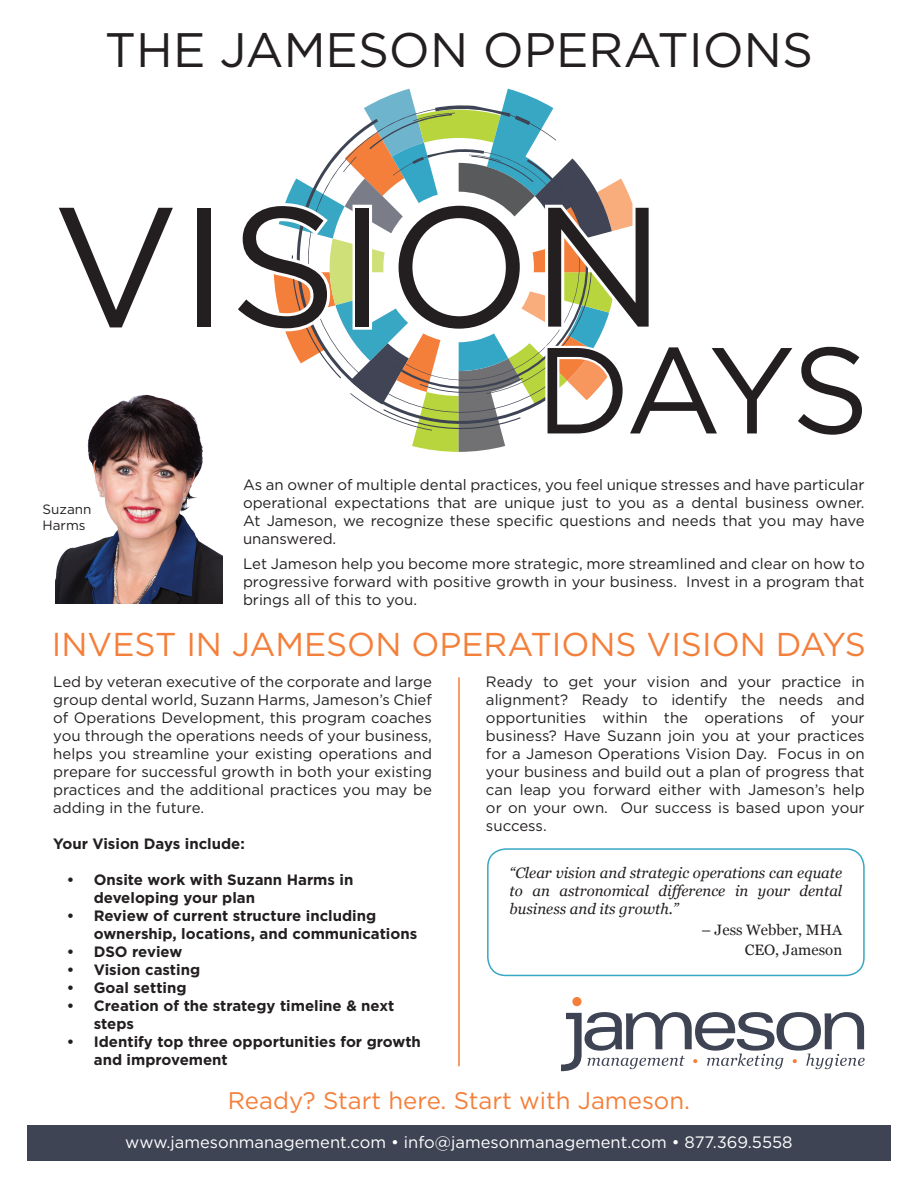
<style>
.page{position:relative;width:918px;height:1188px;background:#fff}
.page>*{position:absolute;margin:0;border:0;box-sizing:border-box;transform-origin:0 0}
.t1{font:169.8px "Gotham";color:#231f20}
.t2{font:122.1px "Gotham";color:#231f20}
.t3{font:48.3px "Gotham";color:#231f20}
.t4{font:33px "Gotham";color:#f47f3a}
.t5{font:24px "Gotham";color:#f47f3a}
.t6{font:16.5px "Gotham";color:#fff}
.t7{font:15px/18px "Gotham";color:#231f20;text-align:justify}
.t8{font:700 15px/18px "Gotham";color:#231f20}
.t9{font:italic 15px/18px "Georgia";color:#231f20;text-align:justify}
.t10{font:15px/20.7px "Georgia";color:#231f20;text-align:right}
.t11{font:13.5px/16.2px "Gotham";color:#231f20}
</style>
<div class="page">
<div style="left:27px;top:1125px;width:864px;height:36px;background:#3e4454"></div>
<svg style="left:572px;top:997px;width:10px;height:9px"></svg>
<svg style="left:561px;top:1012px;width:304px;height:59px"></svg>
<div style="left:487px;top:848px;width:378px;height:128px;border:2px solid #38a7c4;border-radius:18px"></div>
<svg style="left:273px;top:89px;width:366px;height:363px"></svg>
<hr style="left:458px;top:677px;width:2px;height:389px;background:#f47f3a">
<img style="left:55px;top:394px;width:167px;height:210px">
<h3 class="t3" style="left:105px;top:23px;width:710px">THE JAMESON OPERATIONS</h3>
<h1 class="t1" style="left:52px;top:173px;width:615px">VISION</h1>
<h2 class="t2" style="left:535px;top:323px;width:336px">DAYS</h2>
<p class="t11" style="left:43px;top:501px;width:50px">Suzann<br>Harms</p>
<p class="t7" style="left:243px;top:476px;width:623px">As an owner of multiple dental practices, you feel unique stresses and have particular operational expectations that are unique just to you as a dental business owner.<br>At Jameson, we recognize these specific questions and needs that you may have unanswered.</p>
<p class="t7" style="left:243px;top:555px;width:623px">Let Jameson help you become more strategic, more streamlined and clear on how to progressive forward with positive growth in your business. Invest in a program that brings all of this to you.</p>
<h3 class="t4" style="left:52px;top:626px;width:816px">INVEST IN JAMESON OPERATIONS VISION DAYS</h3>
<p class="t7" style="left:53px;top:673px;width:380px">Led by veteran executive of the corporate and large group dental world, Suzann Harms, Jameson’s Chief of Operations Development, this program coaches you through the operations needs of your business, helps you streamline your existing operations and prepare for successful growth in both your existing practices and the additional practices you may be adding in the future.</p>
<p class="t8" style="left:53px;top:835px;width:193px">Your Vision Days include:</p>
<p class="t8" style="left:94px;top:871px;width:261px;text-indent:-27px">• Onsite work with Suzann Harms in developing your plan</p>
<p class="t8" style="left:94px;top:907px;width:325px;text-indent:-27px">• Review of current structure including ownership, locations, and communications</p>
<p class="t8" style="left:67px;top:943px;width:117px">• DSO review</p>
<p class="t8" style="left:67px;top:961px;width:135px">• Vision casting</p>
<p class="t8" style="left:67px;top:979px;width:121px">• Goal setting</p>
<p class="t8" style="left:94px;top:997px;width:302px;text-indent:-27px">• Creation of the strategy timeline &amp; next steps</p>
<p class="t8" style="left:94px;top:1033px;width:329px;text-indent:-27px">• Identify top three opportunities for growth and improvement</p>
<p class="t7" style="left:486px;top:673px;width:380px">Ready to get your vision and your practice in alignment? Ready to identify the needs and opportunities within the operations of your business? Have Suzann join you at your practices for a Jameson Operations Vision Day. Focus in on your business and build out a plan of progress that can leap you forward either with Jameson’s help or on your own. Our success is based upon your success.</p>
<p class="t9" style="left:510px;top:863px;width:334px">“Clear vision and strategic operations can equate to an astronomical difference in your dental business and its growth.”</p>
<p class="t10" style="left:701px;top:918px;width:142px">– Jess Webber, MHA<br>CEO, Jameson</p>
<h3 class="t5" style="left:228px;top:1088px;width:464px">Ready? Start here. Start with Jameson.</h3>
<p class="t6" style="left:125px;top:1133px;width:669px">www.jamesonmanagement.com • info@jamesonmanagement.com • 877.369.5558</p>
</div>
